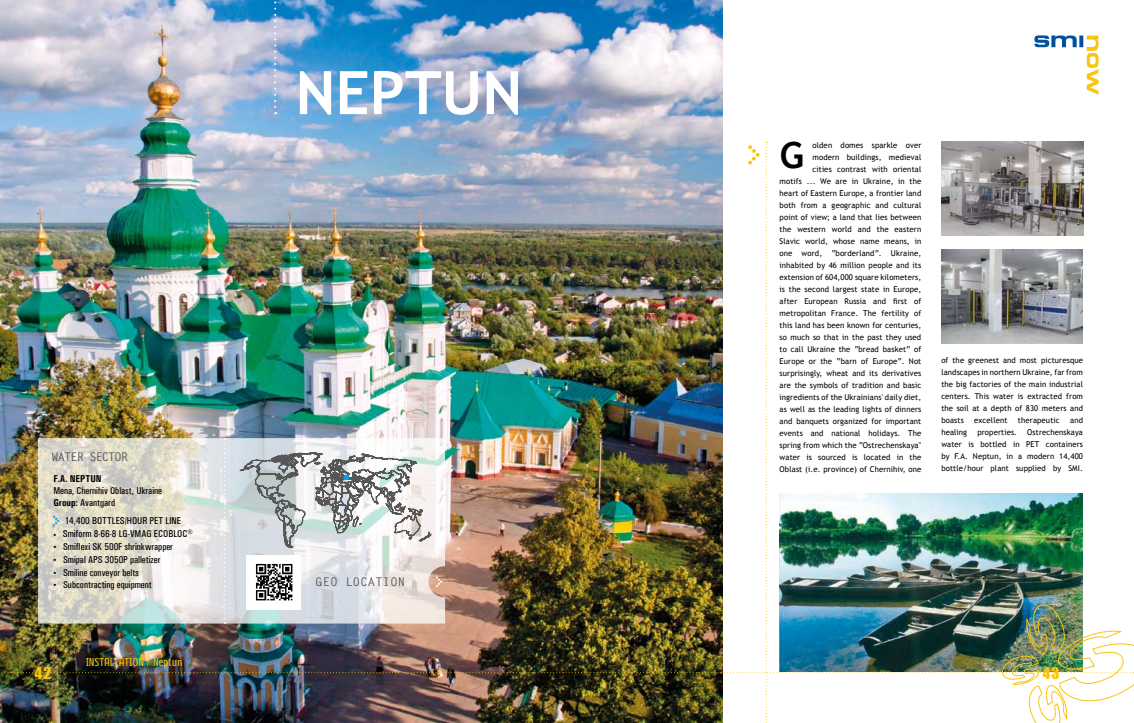
<style>
.page{position:relative;width:1134px;height:723px;background:#fff}
.page>*{position:absolute;margin:0;border:0;box-sizing:border-box;transform-origin:0 0}
.t1{font:700 60px "Trebuchet MS";color:#fff}
.t2{font:700 36px "Trebuchet MS";color:#000}
.t3{font:15px "Impact";color:#fbc50e}
.t4{font:700 12px "Letter Gothic Std";letter-spacing:.025em;color:#575656}
.t5{font:700 12px "Letter Gothic Std";letter-spacing:-.075em;color:#575656}
.t6{font:500 condensed 10px/12px "Univers";color:#000}
.t7{font:700 condensed 10px "Univers";color:#000}
.t8{font:9px "Subpear";letter-spacing:.065em;color:#fbc50e}
.t9{font:8px/12px "Trebuchet MS";letter-spacing:.015em;color:#000;text-align:justify}
.s1{font-weight:700}
.s2{font-size:6px}
</style>
<div class="page">
<img style="left:0;top:0;width:723px;height:142px">
<svg style="left:1034px;top:35px;width:64px;height:60px"></svg>
<svg style="left:274px;top:0;width:2px;height:114px"></svg>
<img style="left:0;top:142px;width:1134px;height:581px">
<img style="left:941px;top:249px;width:142px;height:94px">
<img style="left:941px;top:142px;width:142px;height:93px">
<h1 class="t1" style="left:295px;top:55px;width:228px">NEPTUN</h1>
<h3 class="t5" style="left:52px;top:450px;width:78px">WATER SECTOR</h3>
<p class="t7" style="left:53px;top:473px;width:50px">F.A. NEPTUN</p>
<p class="t6" style="left:53px;top:485px;width:110px">Mena, Chernihiv Oblast, Ukraine<br><span class="s1">Group:</span> Avantgard</p>
<p class="t6" style="left:65px;top:515px;width:118px">14,400 bottles/hou r PET line</p>
<p class="t6" style="left:53px;top:528px;width:140px"><span class="s2">•</span> Smiform 8-66-8 LG-VMAG ECOBLOC®</p>
<p class="t6" style="left:53px;top:541px;width:121px"><span class="s2">•</span> Smiflexi SK 500F shrinkwrapper</p>
<p class="t6" style="left:53px;top:553px;width:109px"><span class="s2">•</span> Smipal APS 3050P palletizer</p>
<p class="t6" style="left:53px;top:566px;width:87px"><span class="s2">•</span> Smiline conveyor belts</p>
<p class="t6" style="left:53px;top:579px;width:100px"><span class="s2">•</span> Subcontracting equipment</p>
<h3 class="t3" style="left:35px;top:663px;width:18px">42</h3>
<p class="t8" style="left:86px;top:656px;width:97px">INSTALLATION / Neptun</p>
<h3 class="t4" style="left:315px;top:575px;width:91px">GEO LOCATION</h3>
<p class="t9" style="left:780px;top:139px;width:143px;text-align:right">olden domes sparkle over<br>modern buildings, medieval<br>cities contrast with oriental<br>motifs ... We are in Ukraine, in the heart of Eastern Europe, a frontier land both from a geographic and cultural point of view; a land that lies between the western world and the eastern Slavic world, whose name means, in one word, “borderland”. Ukraine, inhabited by 46 million people and its extension of 604,000 square kilometers, is the second largest state in Europe, after European Russia and first of metropolitan France. The fertility of this land has been known for centuries, so much so that in the past they used to call Ukraine the “bread basket” of Europe or the “barn of Europe”. Not surprisingly, wheat and its derivatives are the symbols of tradition and basic ingredients of the Ukrainians' daily diet, as well as the leading lights of dinners and banquets organized for important events and national holidays. The spring from which the “Ostrechenskaya" water is sourced is located in the Oblast (i.e. province) of Chernihiv, one</p>
<h2 class="t2" style="left:780px;top:133px;width:26px">G</h2>
<p class="t9" style="left:941px;top:354px;width:143px">of the greenest and most picturesque landscapes in northern Ukraine, far from the big factories of the main industrial centers. This water is extracted from the soil at a depth of 830 meters and boasts</p>
<p class="t9" style="left:974px;top:414px;width:35px">excellent</p>
<p class="t9" style="left:1018px;top:414px;width:43px">therapeutic</p>
<p class="t9" style="left:1070px;top:414px;width:14px">and</p>
<p class="t9" style="left:941px;top:426px;width:143px;text-indent:86px">Ostrechenskaya water is bottled in PET containers by F.A. Neptun, in a modern 14,400 bottle/hour plant supplied by SMI.</p>
<p class="t9" style="left:941px;top:426px;width:27px">healing</p>
<p class="t9" style="left:977px;top:426px;width:41px">properties.</p>
<h3 class="t3" style="left:1043px;top:663px;width:18px">43</h3>
</div>
